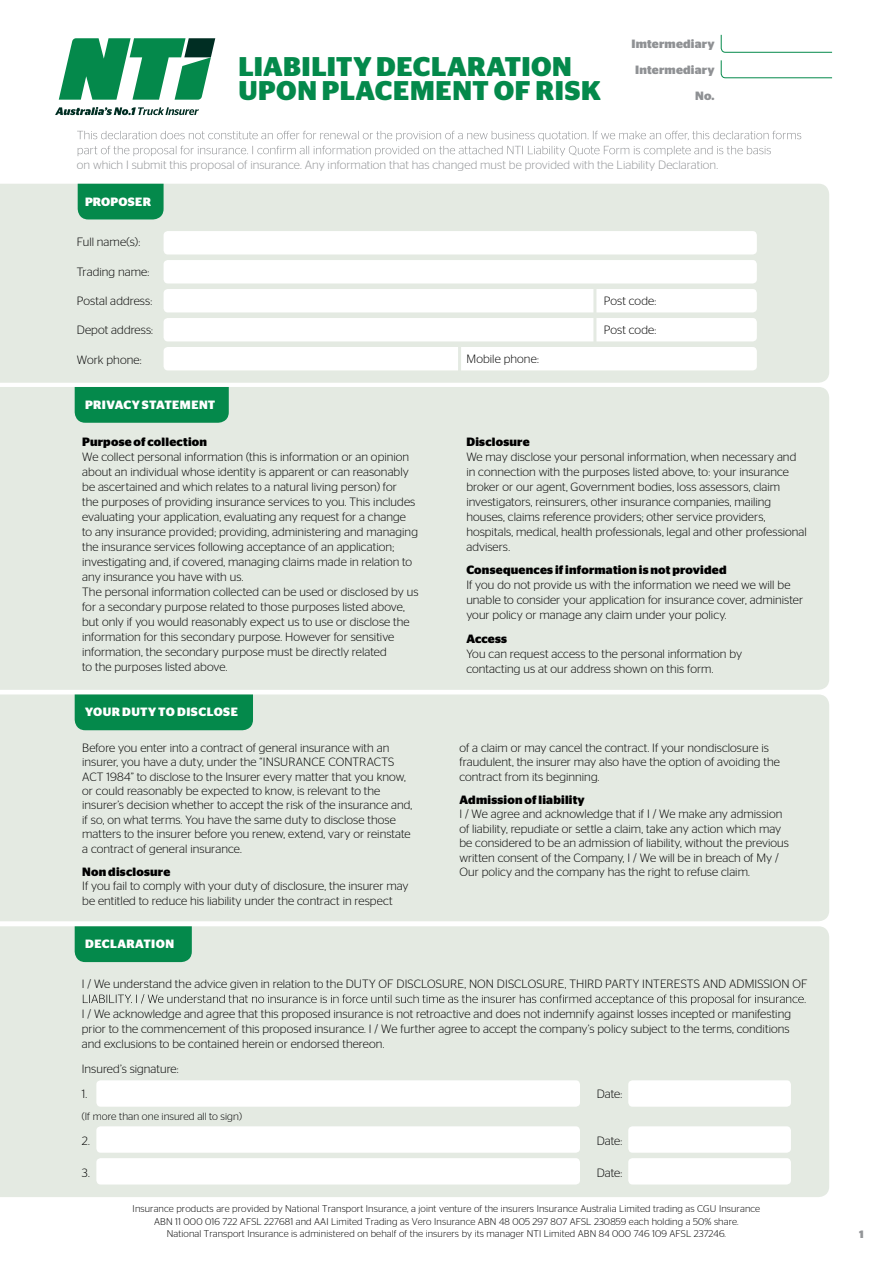
<style>
.page{position:relative;width:893px;height:1263px;background:#fff}
.page>*{position:absolute;margin:0;border:0;box-sizing:border-box;transform-origin:0 0}
.t1{font:700 27px/24px "Stag Sans";letter-spacing:.02em;color:#04894b}
.t2{font:300 12px/15px "Stag Sans";letter-spacing:.005em;color:#000}
.t3{font:300 12px "Stag Sans";letter-spacing:.005em;color:#8f9194}
.t4{font:700 12px "Stag Sans";letter-spacing:.02em;color:#000}
.t5{font:700 12px "Stag Sans";letter-spacing:.025em;color:#fff}
.t6{font:700 12px/26.4px "Stag Sans";letter-spacing:.02em;color:#8f9194;text-align:center}
.t7{font:700 10.65px "Stag Sans";color:#939598}
.t8{font:300 10.5px "Stag Sans";letter-spacing:.005em;color:#000}
.t9{font:300 9.75px/12.6px "Stag Sans";letter-spacing:.01em;color:#000;text-align:center}
</style>
<div class="page">
<svg style="left:77px;top:131px;width:724px;height:25px"></svg>
<svg style="left:720px;top:34px;width:113px;height:19px"></svg>
<svg style="left:720px;top:60px;width:113px;height:19px"></svg>
<div style="left:0;top:184px;width:829px;height:199px;background:#e4eae2"></div>
<div style="left:78px;top:184px;width:86px;height:35px;background:#04894b"></div>
<div style="left:164px;top:231px;width:593px;height:23px;background:#fff;border-radius:4px"></div>
<div style="left:164px;top:260px;width:593px;height:23px;background:#fff;border-radius:4px"></div>
<div style="left:164px;top:289px;width:593px;height:23px;background:#fff;border-radius:4px"></div>
<div style="left:164px;top:318px;width:593px;height:23px;background:#fff;border-radius:4px"></div>
<div style="left:164px;top:347px;width:593px;height:23px;background:#fff;border-radius:4px"></div>
<hr style="left:458px;top:344px;width:3px;height:28px;background:#e4eae2">
<hr style="left:593px;top:287px;width:3px;height:58px;background:#e4eae2">
<div style="left:0;top:387px;width:829px;height:303px;background:#e4eae2"></div>
<div style="left:75px;top:387px;width:154px;height:36px;background:#04894b"></div>
<div style="left:0;top:694px;width:829px;height:227px;background:#e4eae2"></div>
<div style="left:75px;top:694px;width:178px;height:36px;background:#04894b"></div>
<div style="left:0;top:926px;width:829px;height:271px;background:#e4eae2"></div>
<div style="left:75px;top:926px;width:117px;height:36px;background:#04894b"></div>
<svg style="left:83px;top:994px;width:722px;height:11px;background:#c6ccc5"></svg>
<div style="left:96px;top:1126px;width:484px;height:27px;background:#fff;border-radius:4px"></div>
<div style="left:96px;top:1080px;width:484px;height:27px;background:#fff;border-radius:4px"></div>
<div style="left:628px;top:1126px;width:163px;height:27px;background:#fff;border-radius:4px"></div>
<div style="left:628px;top:1080px;width:163px;height:27px;background:#fff;border-radius:4px"></div>
<div style="left:628px;top:1158px;width:163px;height:26px;background:#fff;border-radius:4px"></div>
<div style="left:96px;top:1158px;width:484px;height:26px;background:#fff;border-radius:4px"></div>
<svg style="left:59px;top:38px;width:156px;height:62px"></svg>
<svg style="left:55px;top:107px;width:144px;height:8px"></svg>
<h1 class="t1" style="left:238px;top:55px;width:364px">LIABILITY DECLARATION<br>UPON PLACEMENT OF RISK</h1>
<p class="t6" style="left:631px;top:30px;width:85px">Imtermediary<br>Intermediary</p>
<p class="t6" style="left:695px;top:83px;width:21px">No.</p>
<p class="t3" style="left:77px;top:158px;width:643px">on which I submit this proposal of insurance. Any information that has changed must be provided with the Liability Declaration.</p>
<p class="t5" style="left:85px;top:194px;width:67px">PROPOSER</p>
<p class="t2" style="left:77px;top:234px;width:65px">Full name(s):</p>
<p class="t2" style="left:77px;top:264px;width:74px">Trading name:</p>
<p class="t2" style="left:77px;top:293px;width:77px">Postal address:</p>
<p class="t2" style="left:77px;top:323px;width:78px">Depot address:</p>
<p class="t2" style="left:77px;top:352px;width:66px">Work phone:</p>
<p class="t5" style="left:85px;top:398px;width:132px">PRIVACY STATEMENT</p>
<p class="t4" style="left:82px;top:435px;width:126px">Purpose of collection</p>
<p class="t2" style="left:82px;top:449px;width:338px">We collect personal information (this is information or an opinion about an individual whose identity is apparent or can reasonably be ascertained and which relates to a natural living person) for<br>the purposes of providing insurance services to you. This includes evaluating your application, evaluating any request for a change to any insurance provided; providing, administering and managing the insurance services following acceptance of an application; investigating and, if covered, managing claims made in relation to any insurance you have with us.<br>The personal information collected can be used or disclosed by us for a secondary purpose related to those purposes listed above, but only if you would reasonably expect us to use or disclose the information for this secondary purpose. However for sensitive information, the secondary purpose must be directly related<br>to the purposes listed above.</p>
<p class="t5" style="left:85px;top:705px;width:154px">YOUR DUTY TO DISCLOSE</p>
<p class="t2" style="left:82px;top:740px;width:332px;line-height:14.4px">Before you enter into a contract of general insurance with an insurer, you have a duty, under the “INSURANCE CONTRACTS ACT 1984” to disclose to the Insurer every matter that you know, or could reasonably be expected to know, is relevant to the insurer’s decision whether to accept the risk of the insurance and, if so, on what terms. You have the same duty to disclose those matters to the insurer before you renew, extend, vary or reinstate a contract of general insurance.</p>
<p class="t4" style="left:82px;top:865px;width:90px">Non disclosure</p>
<p class="t2" style="left:82px;top:879px;width:328px;line-height:14.4px">If you fail to comply with your duty of disclosure, the insurer may be entitled to reduce his liability under the contract in respect</p>
<p class="t5" style="left:85px;top:937px;width:90px">DECLARATION</p>
<p class="t2" style="left:467px;top:351px;width:74px">Mobile phone:</p>
<p class="t2" style="left:604px;top:293px;width:54px">Post code:</p>
<p class="t2" style="left:604px;top:322px;width:54px">Post code:</p>
<p class="t4" style="left:466px;top:435px;width:65px">Disclosure</p>
<p class="t2" style="left:466px;top:449px;width:342px">We may disclose your personal information, when necessary and in connection with the purposes listed above, to: your insurance broker or our agent, Government bodies, loss assessors, claim investigators, reinsurers, other insurance companies, mailing houses, claims reference providers; other service providers, hospitals, medical, health professionals, legal and other professional advisers.</p>
<p class="t4" style="left:466px;top:563px;width:262px">Consequences if information is not provided</p>
<p class="t2" style="left:466px;top:577px;width:338px">If you do not provide us with the information we need we will be unable to consider your application for insurance cover, administer your policy or manage any claim under your policy.</p>
<p class="t4" style="left:466px;top:631px;width:42px">Access</p>
<p class="t2" style="left:466px;top:646px;width:277px">You can request access to the personal information by contacting us at our address shown on this form.</p>
<p class="t2" style="left:459px;top:740px;width:322px;line-height:14.4px">of a claim or may cancel the contract. If your nondisclosure is fraudulent, the insurer may also have the option of avoiding the contract from its beginning.</p>
<p class="t4" style="left:459px;top:793px;width:127px">Admission of liability</p>
<p class="t2" style="left:459px;top:807px;width:331px;line-height:14.4px">I / We agree and acknowledge that if I / We make any admission of liability, repudiate or settle a claim, take any action which may be considered to be an admission of liability, without the previous written consent of the Company, I / We will be in breach of My / Our policy and the company has the right to refuse claim.</p>
<p class="t2" style="left:82px;top:976px;width:727px">I / We understand the advice given in relation to the DUTY OF DISCLOSURE, NON DISCLOSURE, THIRD PARTY INTERESTS AND ADMISSION OF</p>
<p class="t2" style="left:82px;top:1006px;width:711px">I / We acknowledge and agree that this proposed insurance is not retroactive and does not indemnify against losses incepted or manifesting prior to the commencement of this proposed insurance. I / We further agree to accept the company’s policy subject to the terms, conditions and exclusions to be contained herein or endorsed thereon.</p>
<p class="t2" style="left:82px;top:1056px;width:98px;line-height:24.9px">Insured’s signature:<br>1.</p>
<p class="t2" style="left:597px;top:1086px;width:27px">Date:</p>
<p class="t8" style="left:82px;top:1110px;width:162px">(If more than one insured all to sign)</p>
<p class="t2" style="left:82px;top:1133px;width:9px">2.</p>
<p class="t2" style="left:597px;top:1133px;width:27px">Date:</p>
<p class="t2" style="left:82px;top:1165px;width:9px">3.</p>
<p class="t2" style="left:597px;top:1165px;width:27px">Date:</p>
<p class="t9" style="left:133px;top:1202px;width:629px">Insurance products are provided by National Transport Insurance, a joint venture of the insurers Insurance Australia Limited trading as CGU Insurance<br>ABN 11 000 016 722 AFSL 227681 and AAI Limited Trading as Vero Insurance ABN 48 005 297 807 AFSL 230859 each holding a 50% share.<br>National Transport Insurance is administered on behalf of the insurers by its manager NTI Limited ABN 84 000 746 109 AFSL 237246.</p>
<p class="t7" style="left:859px;top:1228px;width:6px">1</p>
</div>
